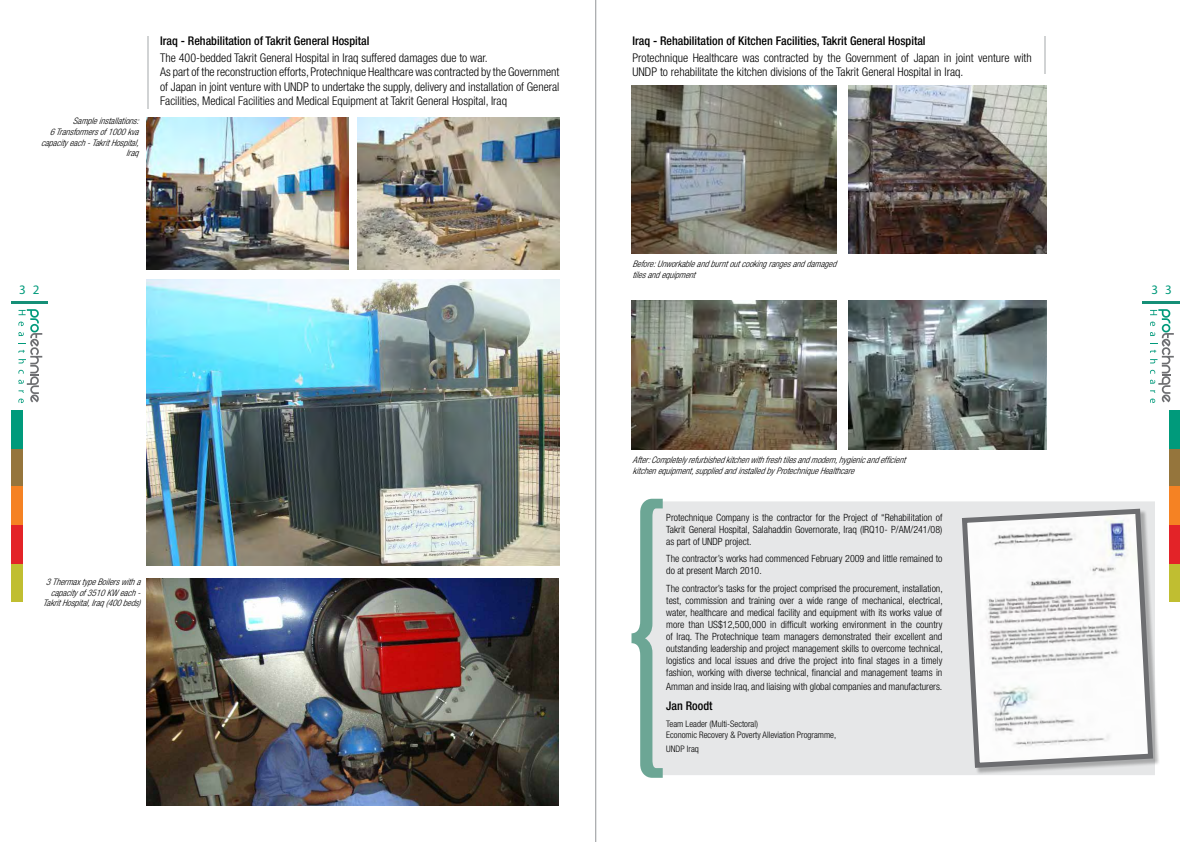
<style>
.page{position:relative;width:1191px;height:842px;background:#fff}
.page>*{position:absolute;margin:0;border:0;box-sizing:border-box;transform-origin:0 0}
.t1{font:13px "Myriad Pro";color:#009a7b}
.t2{font:300 condensed 12px/14.4px "Helvetica Neue LT Std";color:#000}
.t3{font:500 condensed 12px "Helvetica Neue LT Std";color:#000}
.t4{font:300 condensed 10px/12px "Helvetica Neue LT Std";color:#000;text-align:justify}
.t5{font:italic 300 condensed 9px/10.8px "Helvetica Neue LT Std";color:#000;text-align:right}
.t6{font:300 condensed 9px/10.8px "Helvetica Neue LT Std";color:#000}
</style>
<div class="page">
<svg style="left:18px;top:309px;width:24px;height:94px"></svg>
<svg style="left:1150px;top:309px;width:23px;height:94px"></svg>
<hr style="left:11px;top:302px;width:36px;height:2px;background:#158f77">
<hr style="left:1142px;top:302px;width:37px;height:2px;background:#158f77">
<div style="left:11px;top:449px;width:12px;height:38px;background:#95753c"></div>
<div style="left:11px;top:563px;width:12px;height:38px;background:#c0be31"></div>
<div style="left:11px;top:410px;width:12px;height:39px;background:#009a7b"></div>
<div style="left:11px;top:525px;width:12px;height:38px;background:#e32328"></div>
<div style="left:11px;top:487px;width:12px;height:38px;background:#f58223"></div>
<div style="left:1169px;top:449px;width:10px;height:38px;background:#95753c"></div>
<div style="left:1169px;top:563px;width:10px;height:38px;background:#c0be31"></div>
<div style="left:1169px;top:410px;width:10px;height:39px;background:#009a7b"></div>
<div style="left:1169px;top:525px;width:10px;height:38px;background:#e32328"></div>
<div style="left:1169px;top:487px;width:10px;height:38px;background:#f58223"></div>
<hr style="left:147px;top:36px;width:2px;height:72px;background:#d1d3d4">
<img style="left:147px;top:280px;width:412px;height:286px">
<img style="left:147px;top:118px;width:202px;height:151px">
<img style="left:357px;top:118px;width:202px;height:151px">
<img style="left:147px;top:578px;width:412px;height:228px">
<hr style="left:1044px;top:36px;width:2px;height:38px;background:#d1d3d4">
<div style="left:662px;top:501px;width:493px;height:274px;background:#e6e7e8"></div>
<svg style="left:631px;top:499px;width:31px;height:279px"></svg>
<img style="left:848px;top:85px;width:198px;height:169px">
<img style="left:848px;top:300px;width:198px;height:150px">
<img style="left:631px;top:85px;width:205px;height:169px">
<img style="left:631px;top:300px;width:205px;height:150px">
<div style="left:963px;top:510px;width:197px;height:265px;background:#000;opacity:.27"></div>
<svg style="left:959px;top:506px;width:196px;height:264px"></svg>
<hr style="left:595px;top:0;width:1px;height:842px;background:#939598">
<p class="t5" style="left:41px;top:116px;width:100px">Sample installations:<br>6 Transformers of 1000 kva capacity each - Takrit Hospital,<br>Iraq</p>
<p class="t3" style="left:160px;top:33px;width:211px">Iraq - Rehabilitation of Takrit General Hospital</p>
<p class="t2" style="left:160px;top:50px;width:401px">The 400-bedded Takrit General Hospital in Iraq suffered damages due to war.<br>As part of the reconstruction efforts, Protechnique Healthcare was contracted by the Government of Japan in joint venture with UNDP to undertake the supply, delivery and installation of General Facilities, Medical Facilities and Medical Equipment at Takrit General Hospital, Iraq</p>
<p class="t3" style="left:632px;top:33px;width:294px">Iraq - Rehabilitation of Kitchen Facilities, Takrit General Hospital</p>
<p class="t2" style="left:632px;top:50px;width:401px">Protechnique Healthcare was contracted by the Government of Japan in joint venture with<br>UNDP to rehabilitate the kitchen divisions of the Takrit General Hospital in Iraq.</p>
<p class="t5" style="left:632px;top:259px;width:205px;text-align:left">Before:Unworkable and burnt out cooking ranges and damaged tiles and equipment</p>
<h1 class="t1" style="left:19px;top:281px;width:22px">3 2</h1>
<h1 class="t1" style="left:1151px;top:281px;width:22px">3 3</h1>
<p class="t5" style="left:43px;top:576px;width:100px">3 Thermax type Boilers with a capacity of 3510 KW each -<br>Takrit Hospital,Iraq (400 beds)</p>
<p class="t5" style="left:632px;top:455px;width:274px;text-align:left">After:Completely refurbished kitchen with fresh tiles and modern,hygienic and efficient kitchen equipment,supplied and installed by Protechnique Healthcare</p>
<p class="t4" style="left:666px;top:511px;width:278px">Protechnique Company is the contractor for the Project of “Rehabilitation of Takrit General Hospital, Salahaddin Governorate, Iraq (IRQ10- P/AM/241/08) as part of UNDP project.</p>
<p class="t4" style="left:666px;top:553px;width:278px">The contractor’s works had commenced February 2009 and little remained to do at present March 2010.</p>
<p class="t4" style="left:666px;top:582px;width:278px">The contractor’s tasks for the project comprised the procurement, installation, test, commission and training over a wide range of mechanical, electrical, water, healthcare and medical facility and equipment with its works value of more than US$12,500,000 in difficult working environment in the country of Iraq. The Protechnique team managers demonstrated their excellent and outstanding leadership and project management skills to overcome technical, logistics and local issues and drive the project into final stages in a timely fashion, working with diverse technical, financial and management teams in</p>
<p class="t4" style="left:666px;top:681px;width:277px">Amman and inside Iraq, and liaising with global companies and manufacturers.</p>
<p class="t3" style="left:666px;top:699px;width:48px">Jan Roodt</p>
<p class="t6" style="left:666px;top:718px;width:171px">Team Leader (Multi-Sectoral)<br>Economic Recovery &amp; Poverty Alleviation Programme,</p>
<p class="t6" style="left:666px;top:743px;width:34px">UNDP Iraq</p>
</div>
